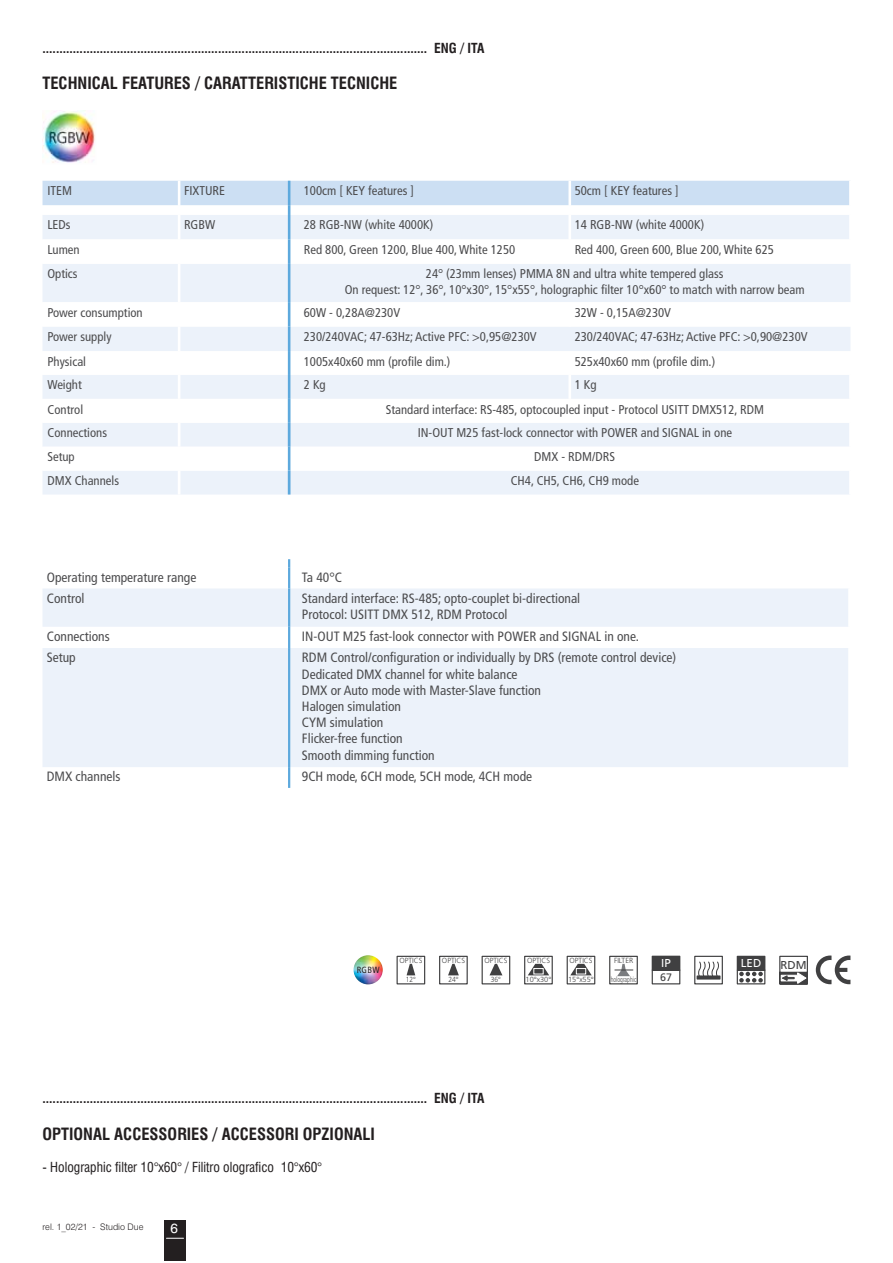
<style>
.page{position:relative;width:893px;height:1263px;background:#fff}
.page>*{position:absolute;margin:0;border:0;box-sizing:border-box;transform-origin:0 0}
.t1{font:700 condensed 16.5px "Swiss 721 BT";color:#231f20}
.t2{font:condensed 13.5px/16.2px "Frutiger";color:#4c4c4e}
.t3{font:700 condensed 13.5px "Swiss 721 BT";color:#231f20}
.t4{font:condensed 13.5px "Swiss 721 BT";color:#231f20}
.t5{font:13.5px "Swiss 721 BT";color:#fff}
.t6{font:condensed 12.75px/15.3px "Frutiger";color:#4c4c4e;text-align:center}
.t7{font:11.55px "Frutiger";color:#fff}
.t8{font:11.55px "Frutiger";color:#404041}
.t9{font:10.8px "Frutiger";color:#404041}
.t10{font:300 9px "Swiss 721 BT";color:#231f20}
.t11{font:condensed 9px "Frutiger";color:#231f20}
.t12{font:300 condensed 7.5px "Frutiger";color:#404041;scale:.8 1}
.t13{font:300 7.5px "Frutiger";color:#404041}
.t14{font:300 7.35px "Frutiger";color:#404041}
.t15{font:300 7.35px "Frutiger";color:#404041;scale:.9 1}
</style>
<div class="page">
<div style="left:164px;top:1220px;width:21px;height:41px;background:#231f20"></div>
<svg style="left:166px;top:1238px;width:18px;height:1px"></svg>
<img style="left:43px;top:111px;width:52px;height:52px">
<svg style="left:43px;top:588px;width:805px;height:179px;background:#eef3fa"></svg>
<hr style="left:288px;top:627px;width:2px;height:21px;background:#5da9dd">
<hr style="left:288px;top:767px;width:2px;height:21px;background:#5da9dd">
<hr style="left:288px;top:568px;width:2px;height:20px;background:#5da9dd">
<hr style="left:288px;top:588px;width:2px;height:39px;background:#5da9dd">
<hr style="left:288px;top:648px;width:2px;height:119px;background:#5da9dd">
<div style="left:43px;top:215px;width:806px;height:279px;background:#ecf2fa"></div>
<svg style="left:43px;top:239px;width:807px;height:232px"></svg>
<hr style="left:288px;top:215px;width:2px;height:24px;background:#5da9dd">
<hr style="left:288px;top:239px;width:2px;height:25px;background:#5da9dd">
<hr style="left:288px;top:264px;width:2px;height:38px;background:#5da9dd">
<hr style="left:288px;top:302px;width:2px;height:25px;background:#5da9dd">
<hr style="left:288px;top:327px;width:2px;height:24px;background:#5da9dd">
<hr style="left:288px;top:351px;width:2px;height:24px;background:#5da9dd">
<hr style="left:288px;top:375px;width:2px;height:24px;background:#5da9dd">
<hr style="left:288px;top:447px;width:2px;height:24px;background:#5da9dd">
<hr style="left:288px;top:399px;width:2px;height:24px;background:#5da9dd">
<hr style="left:288px;top:423px;width:2px;height:24px;background:#5da9dd">
<hr style="left:288px;top:471px;width:2px;height:23px;background:#5da9dd">
<hr style="left:178px;top:399px;width:2px;height:24px;background:#fff">
<hr style="left:178px;top:423px;width:2px;height:24px;background:#fff">
<hr style="left:178px;top:471px;width:2px;height:23px;background:#fff">
<hr style="left:178px;top:215px;width:2px;height:24px;background:#fff">
<hr style="left:178px;top:239px;width:2px;height:25px;background:#fff">
<hr style="left:178px;top:264px;width:2px;height:38px;background:#fff">
<hr style="left:178px;top:302px;width:2px;height:25px;background:#fff">
<hr style="left:178px;top:327px;width:2px;height:24px;background:#fff">
<hr style="left:178px;top:351px;width:2px;height:24px;background:#fff">
<hr style="left:178px;top:375px;width:2px;height:24px;background:#fff">
<hr style="left:178px;top:447px;width:2px;height:24px;background:#fff">
<hr style="left:568px;top:215px;width:3px;height:24px;background:#fff">
<hr style="left:568px;top:239px;width:3px;height:25px;background:#fff">
<hr style="left:568px;top:302px;width:3px;height:25px;background:#fff">
<hr style="left:568px;top:351px;width:3px;height:24px;background:#fff">
<hr style="left:568px;top:375px;width:3px;height:24px;background:#fff">
<svg style="left:43px;top:181px;width:806px;height:34px"></svg>
<hr style="left:849px;top:239px;width:3px;height:25px;background:#fff">
<hr style="left:849px;top:302px;width:3px;height:25px;background:#fff">
<hr style="left:849px;top:351px;width:3px;height:24px;background:#fff">
<hr style="left:849px;top:375px;width:3px;height:24px;background:#fff">
<hr style="left:849px;top:399px;width:3px;height:24px;background:#fff">
<hr style="left:849px;top:423px;width:3px;height:24px;background:#fff">
<hr style="left:849px;top:447px;width:3px;height:24px;background:#fff">
<img style="left:354px;top:955px;width:29px;height:29px;border-radius:50%">
<svg style="left:407px;top:964px;width:8px;height:11px"></svg>
<div style="left:397px;top:956px;width:28px;height:28px;border:1px solid #404041"></div>
<svg style="left:448px;top:964px;width:11px;height:11px"></svg>
<div style="left:439px;top:956px;width:29px;height:28px;border:1px solid #404041"></div>
<svg style="left:489px;top:964px;width:13px;height:11px"></svg>
<div style="left:482px;top:956px;width:28px;height:28px;border:1px solid #404041"></div>
<svg style="left:528px;top:964px;width:21px;height:11px"></svg>
<div style="left:524px;top:956px;width:29px;height:28px;border:1px solid #404041"></div>
<div style="left:534px;top:968px;width:9px;height:6px;border:1px solid #fff"></div>
<svg style="left:570px;top:964px;width:22px;height:11px"></svg>
<div style="left:567px;top:956px;width:28px;height:28px;border:1px solid #404041"></div>
<div style="left:576px;top:968px;width:10px;height:6px;border:1px solid #fff"></div>
<div style="left:609px;top:956px;width:29px;height:28px;border:1px solid #404041"></div>
<svg style="left:615px;top:964px;width:18px;height:12px"></svg>
<svg style="left:651px;top:955px;width:30px;height:30px"></svg>
<svg style="left:694px;top:955px;width:29px;height:30px"></svg>
<svg style="left:736px;top:955px;width:30px;height:30px"></svg>
<svg style="left:779px;top:955px;width:29px;height:30px"></svg>
<svg style="left:816px;top:955px;width:34px;height:29px"></svg>
<p class="t3" style="left:43px;top:42px;width:443px">.................................................................................................................. ENG / ITA</p>
<p class="t1" style="left:43px;top:75px;width:356px">TECHNICAL FEATURES / CARATTERISTICHE TECNICHE</p>
<p class="t6" style="left:47px;top:184px;width:26px">ITEM</p>
<p class="t6" style="left:184px;top:184px;width:43px">FIXTURE</p>
<p class="t6" style="left:304px;top:184px;width:112px">100cm [ KEY features ]</p>
<p class="t6" style="left:575px;top:184px;width:106px">50cm [ KEY features ]</p>
<p class="t6" style="left:47px;top:218px;width:25px">LEDs</p>
<p class="t6" style="left:184px;top:218px;width:33px">RGBW</p>
<p class="t6" style="left:304px;top:218px;width:131px">28 RGB-NW (white 4000K)</p>
<p class="t6" style="left:575px;top:218px;width:131px">14 RGB-NW (white 4000K)</p>
<p class="t6" style="left:47px;top:242px;width:34px">Lumen</p>
<p class="t6" style="left:304px;top:242px;width:213px">Red 800, Green 1200, Blue 400, White 1250</p>
<p class="t6" style="left:575px;top:242px;width:201px">Red 400, Green 600, Blue 200, White 625</p>
<p class="t6" style="left:47px;top:267px;width:32px">Optics</p>
<p class="t6" style="left:345px;top:267px;width:461px">24° (23mm lenses) PMMA 8N and ultra white tempered glass<br>On request: 12°, 36°, 10°x30°, 15°x55°, holographic filter 10°x60° to match with narrow beam</p>
<p class="t6" style="left:47px;top:305px;width:97px">Power consumption</p>
<p class="t6" style="left:304px;top:305px;width:98px">60W - 0,28A@230V</p>
<p class="t6" style="left:575px;top:305px;width:98px">32W - 0,15A@230V</p>
<p class="t6" style="left:47px;top:330px;width:66px">Power supply</p>
<p class="t6" style="left:304px;top:330px;width:234px">230/240VAC; 47-63Hz; Active PFC: &gt;0,95@230V</p>
<p class="t6" style="left:575px;top:330px;width:234px">230/240VAC; 47-63Hz; Active PFC: &gt;0,90@230V</p>
<p class="t6" style="left:47px;top:354px;width:40px">Physical</p>
<p class="t6" style="left:304px;top:354px;width:148px">1005x40x60 mm (profile dim.)</p>
<p class="t6" style="left:575px;top:354px;width:142px">525x40x60 mm (profile dim.)</p>
<p class="t6" style="left:47px;top:378px;width:36px">Weight</p>
<p class="t6" style="left:304px;top:378px;width:23px">2 Kg</p>
<p class="t6" style="left:575px;top:378px;width:23px">1 Kg</p>
<p class="t6" style="left:48px;top:402px;width:37px">Control</p>
<p class="t6" style="left:386px;top:402px;width:380px">Standard interface: RS-485, optocoupled input - Protocol USITT DMX512, RDM</p>
<p class="t6" style="left:48px;top:426px;width:61px">Connections</p>
<p class="t6" style="left:418px;top:426px;width:316px">IN-OUT M25 fast-lock connector with POWER and SIGNAL in one</p>
<p class="t6" style="left:47px;top:450px;width:29px">Setup</p>
<p class="t6" style="left:534px;top:450px;width:82px">DMX - RDM/DRS</p>
<p class="t6" style="left:48px;top:474px;width:73px">DMX Channels</p>
<p class="t6" style="left:511px;top:474px;width:130px">CH4, CH5, CH6, CH9 mode</p>
<p class="t2" style="left:47px;top:570px;width:151px">Operating temperature range</p>
<p class="t2" style="left:302px;top:570px;width:42px">Ta 40°C</p>
<p class="t2" style="left:47px;top:591px;width:39px">Control</p>
<p class="t2" style="left:302px;top:591px;width:280px">Standard interface: RS-485; opto-couplet bi-directional<br>Protocol: USITT DMX 512, RDM Protocol</p>
<p class="t2" style="left:47px;top:629px;width:65px">Connections</p>
<p class="t2" style="left:302px;top:629px;width:338px">IN-OUT M25 fast-look connector with POWER and SIGNAL in one.</p>
<p class="t2" style="left:47px;top:650px;width:30px">Setup</p>
<p class="t2" style="left:302px;top:650px;width:376px">RDM Control/configuration or individually by DRS (remote control device)<br>Dedicated DMX channel for white balance<br>DMX or Auto mode with Master-Slave function<br>Halogen simulation<br>CYM simulation<br>Flicker-free function<br>Smooth dimming function</p>
<p class="t2" style="left:47px;top:769px;width:75px">DMX channels</p>
<p class="t2" style="left:302px;top:769px;width:232px">9CH mode, 6CH mode, 5CH mode, 4CH mode</p>
<p class="t11" style="left:357px;top:966px;width:24px">RGBW</p>
<p class="t14" style="left:399px;top:956px;width:25px">OPTICS</p>
<p class="t15" style="left:406px;top:975px;width:13px">12°</p>
<p class="t14" style="left:442px;top:956px;width:25px">OPTICS</p>
<p class="t15" style="left:448px;top:975px;width:13px">24°</p>
<p class="t14" style="left:484px;top:956px;width:25px">OPTICS</p>
<p class="t15" style="left:491px;top:975px;width:13px">36°</p>
<p class="t14" style="left:527px;top:956px;width:25px">OPTICS</p>
<p class="t14" style="left:526px;top:975px;width:27px">10°x30°</p>
<p class="t14" style="left:570px;top:956px;width:25px">OPTICS</p>
<p class="t14" style="left:568px;top:975px;width:27px">15°x55°</p>
<p class="t13" style="left:614px;top:956px;width:21px">FILTER</p>
<p class="t7" style="left:661px;top:959px;width:11px">IP</p>
<p class="t9" style="left:660px;top:973px;width:14px">67</p>
<p class="t12" style="left:611px;top:975px;width:33px">holographic</p>
<p class="t3" style="left:43px;top:1092px;width:443px">.................................................................................................................. ENG / ITA</p>
<p class="t1" style="left:43px;top:1125px;width:334px">OPTIONAL ACCESSORIES / ACCESSORI OPZIONALI</p>
<p class="t4" style="left:43px;top:1160px;width:281px">- Holographic filter 10°x60° / Filitro olografico 10°x60°</p>
<p class="t10" style="left:43px;top:1222px;width:102px">rel. 1_02/21 - Studio Due</p>
<p class="t5" style="left:171px;top:1220px;width:9px">6</p>
<p class="t7" style="left:741px;top:959px;width:22px">LED</p>
<p class="t8" style="left:780px;top:961px;width:28px">RDM</p>
</div>
